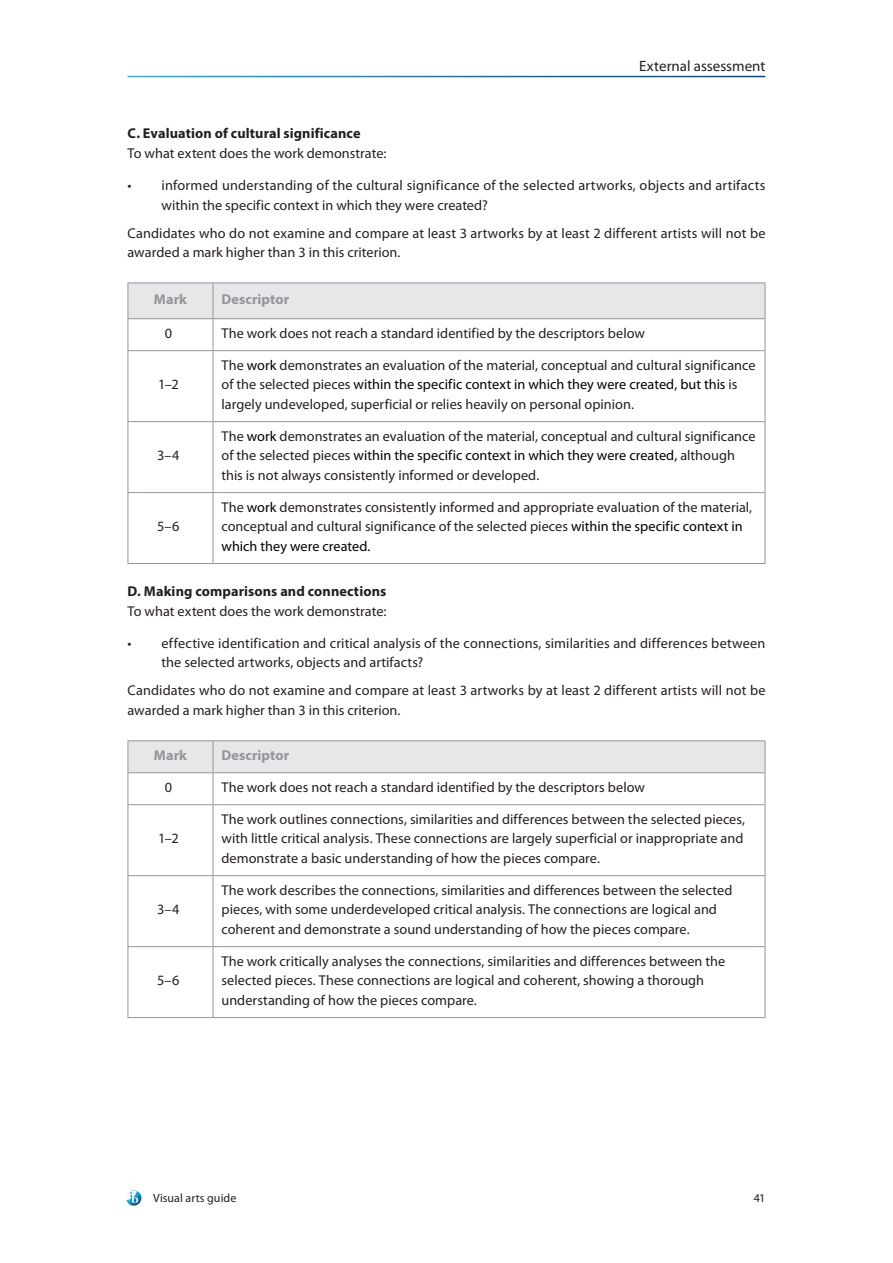
<style>
.page{position:relative;width:893px;height:1263px;background:#fff}
.page>*{position:absolute;margin:0;border:0;box-sizing:border-box;transform-origin:0 0}
.t1{font:15px "Myriad Pro";color:#231f20}
.Table_body{font:14.25px/19.5px "Myriad Pro";letter-spacing:.005em;color:#231f20}
.Body{font:14.25px/19.5px "Myriad Pro";letter-spacing:.005em;color:#231f20}
.Heading_6{font:700 14.25px "Myriad Pro";letter-spacing:.005em;color:#231f20}
.Table_header{font:700 14.25px "Myriad Pro";letter-spacing:.01em;color:#939598}
.Table_body_centred{font:14.25px "Myriad Pro";color:#231f20}
.Table_header_centred{font:700 14.25px "Myriad Pro";letter-spacing:.005em;color:#939598}
.t2{font:12px "Myriad Pro";letter-spacing:.005em;color:#231f20}
.s1{color:#000}
</style>
<div class="page">
<svg style="left:126px;top:1190px;width:15px;height:16px"></svg>
<div style="left:129px;top:284px;width:636px;height:34px;background:#e6e7e9"></div>
<hr style="left:128px;top:421px;width:85px;height:1px;background:#939598">
<hr style="left:213px;top:421px;width:552px;height:1px;background:#939598">
<hr style="left:128px;top:492px;width:85px;height:1px;background:#939598">
<hr style="left:213px;top:492px;width:552px;height:1px;background:#939598">
<hr style="left:128px;top:283px;width:85px;height:1px;background:#939598">
<hr style="left:128px;top:283px;width:1px;height:35px;background:#939598">
<hr style="left:213px;top:283px;width:552px;height:1px;background:#939598">
<hr style="left:213px;top:283px;width:1px;height:35px;background:#939598">
<hr style="left:765px;top:283px;width:1px;height:35px;background:#939598">
<hr style="left:128px;top:318px;width:85px;height:1px;background:#939598">
<hr style="left:128px;top:319px;width:1px;height:31px;background:#939598">
<hr style="left:213px;top:318px;width:552px;height:1px;background:#939598">
<hr style="left:213px;top:319px;width:1px;height:31px;background:#939598">
<hr style="left:765px;top:319px;width:1px;height:31px;background:#939598">
<hr style="left:213px;top:350px;width:552px;height:1px;background:#939598">
<hr style="left:765px;top:351px;width:1px;height:70px;background:#939598">
<hr style="left:765px;top:422px;width:1px;height:70px;background:#939598">
<hr style="left:765px;top:493px;width:1px;height:70px;background:#939598">
<hr style="left:213px;top:563px;width:552px;height:1px;background:#939598">
<hr style="left:128px;top:350px;width:85px;height:1px;background:#939598">
<hr style="left:128px;top:351px;width:1px;height:70px;background:#939598">
<hr style="left:213px;top:351px;width:1px;height:70px;background:#939598">
<hr style="left:128px;top:422px;width:1px;height:70px;background:#939598">
<hr style="left:213px;top:422px;width:1px;height:70px;background:#939598">
<hr style="left:128px;top:493px;width:1px;height:70px;background:#939598">
<hr style="left:213px;top:493px;width:1px;height:70px;background:#939598">
<hr style="left:128px;top:563px;width:85px;height:1px;background:#939598">
<div style="left:129px;top:741px;width:636px;height:31px;background:#e6e7e9"></div>
<hr style="left:128px;top:804px;width:85px;height:1px;background:#939598">
<hr style="left:213px;top:804px;width:552px;height:1px;background:#939598">
<hr style="left:128px;top:875px;width:85px;height:1px;background:#939598">
<hr style="left:213px;top:875px;width:552px;height:1px;background:#939598">
<hr style="left:128px;top:946px;width:85px;height:1px;background:#939598">
<hr style="left:213px;top:946px;width:552px;height:1px;background:#939598">
<hr style="left:128px;top:740px;width:85px;height:1px;background:#939598">
<hr style="left:128px;top:741px;width:1px;height:31px;background:#939598">
<hr style="left:213px;top:740px;width:552px;height:1px;background:#939598">
<hr style="left:213px;top:741px;width:1px;height:31px;background:#939598">
<hr style="left:765px;top:741px;width:1px;height:31px;background:#939598">
<hr style="left:213px;top:772px;width:552px;height:1px;background:#939598">
<hr style="left:765px;top:773px;width:1px;height:31px;background:#939598">
<hr style="left:765px;top:805px;width:1px;height:70px;background:#939598">
<hr style="left:765px;top:876px;width:1px;height:70px;background:#939598">
<hr style="left:765px;top:947px;width:1px;height:70px;background:#939598">
<hr style="left:213px;top:1017px;width:552px;height:1px;background:#939598">
<hr style="left:128px;top:772px;width:85px;height:1px;background:#939598">
<hr style="left:128px;top:773px;width:1px;height:31px;background:#939598">
<hr style="left:213px;top:773px;width:1px;height:31px;background:#939598">
<hr style="left:128px;top:805px;width:1px;height:70px;background:#939598">
<hr style="left:213px;top:805px;width:1px;height:70px;background:#939598">
<hr style="left:128px;top:876px;width:1px;height:70px;background:#939598">
<hr style="left:213px;top:876px;width:1px;height:70px;background:#939598">
<hr style="left:128px;top:947px;width:1px;height:70px;background:#939598">
<hr style="left:213px;top:947px;width:1px;height:70px;background:#939598">
<hr style="left:128px;top:1017px;width:85px;height:1px;background:#939598">
<p class="t1" style="left:639px;top:57px;width:128px">External assessment</p>
<p class="Heading_6" style="left:128px;top:124px;width:234px">C. Evaluation of cultural significance</p>
<p class="Body" style="left:128px;top:143px;width:260px">To what extent does the work demonstrate:</p>
<p class="Table_body" style="left:162px;top:175px;width:605px;text-indent:-34px">• informed understanding of the cultural significance of the selected artworks, objects and artifacts within the specific context in which they were created?</p>
<p class="Body" style="left:128px;top:223px;width:639px">Candidates who do not examine and compare at least 3 artworks by at least 2 different artists will not be awarded a mark higher than 3 in this criterion.</p>
<p class="Table_header_centred" style="left:154px;top:290px;width:35px">Mark</p>
<p class="Table_header" style="left:221px;top:290px;width:69px">Descriptor</p>
<p class="Table_body_centred" style="left:165px;top:324px;width:9px">0</p>
<p class="Table_body" style="left:221px;top:323px;width:425px">The work does not reach a standard identified by the descriptors below</p>
<p class="Table_body_centred" style="left:158px;top:376px;width:22px">1–2</p>
<p class="Table_body" style="left:221px;top:355px;width:536px">The <span class="s1">work</span> demonstrates an evaluation of the material, conceptual and cultural significance of the selected pieces <span class="s1">within the specific context in which they were created, but this</span> is largely undeveloped, superficial or relies heavily on personal opinion.</p>
<p class="Table_body_centred" style="left:157px;top:447px;width:24px">3–4</p>
<p class="Table_body" style="left:221px;top:426px;width:536px">The <span class="s1">work</span> demonstrates an evaluation of the material, conceptual and cultural significance of the selected pieces <span class="s1">within the specific context in which they were created,</span> although this is not always consistently informed or developed.</p>
<p class="Table_body" style="left:221px;top:497px;width:532px">The <span class="s1">work</span> demonstrates consistently informed and appropriate evaluation of the material, conceptual and cultural significance of the selected pieces <span class="s1">within the specific context in which they were created.</span></p>
<p class="Heading_6" style="left:128px;top:582px;width:260px">D. Making comparisons and connections</p>
<p class="Body" style="left:128px;top:601px;width:260px">To what extent does the work demonstrate:</p>
<p class="Table_body" style="left:162px;top:633px;width:605px;text-indent:-34px">• effective identification and critical analysis of the connections, similarities and differences between the selected artworks, objects and artifacts?</p>
<p class="Body" style="left:128px;top:681px;width:639px">Candidates who do not examine and compare at least 3 artworks by at least 2 different artists will not be awarded a mark higher than 3 in this criterion.</p>
<p class="Table_header_centred" style="left:154px;top:746px;width:35px">Mark</p>
<p class="Table_header" style="left:221px;top:746px;width:69px">Descriptor</p>
<p class="Table_body_centred" style="left:165px;top:778px;width:9px">0</p>
<p class="Table_body" style="left:221px;top:777px;width:425px">The work does not reach a standard identified by the descriptors below</p>
<p class="Table_body_centred" style="left:158px;top:830px;width:22px">1–2</p>
<p class="Table_body_centred" style="left:157px;top:518px;width:24px">5–6</p>
<p class="Table_body" style="left:221px;top:809px;width:525px">The work outlines connections, similarities and differences between the selected pieces, with little critical analysis. These connections are largely superficial or inappropriate and demonstrate a basic understanding of how the pieces compare.</p>
<p class="Table_body_centred" style="left:157px;top:901px;width:24px">3–4</p>
<p class="Table_body_centred" style="left:157px;top:972px;width:24px">5–6</p>
<p class="Table_body" style="left:221px;top:880px;width:513px">The work describes the connections, similarities and differences between the selected pieces, with some underdeveloped critical analysis. The connections are logical and coherent and demonstrate a sound understanding of how the pieces compare.</p>
<p class="Table_body" style="left:221px;top:951px;width:505px">The work critically analyses the connections, similarities and differences between the selected pieces. These connections are logical and coherent, showing a thorough understanding of how the pieces compare.</p>
<p class="t2" style="left:153px;top:1190px;width:85px">Visual arts guide</p>
<p class="t2" style="left:754px;top:1190px;width:13px">41</p>
</div>
